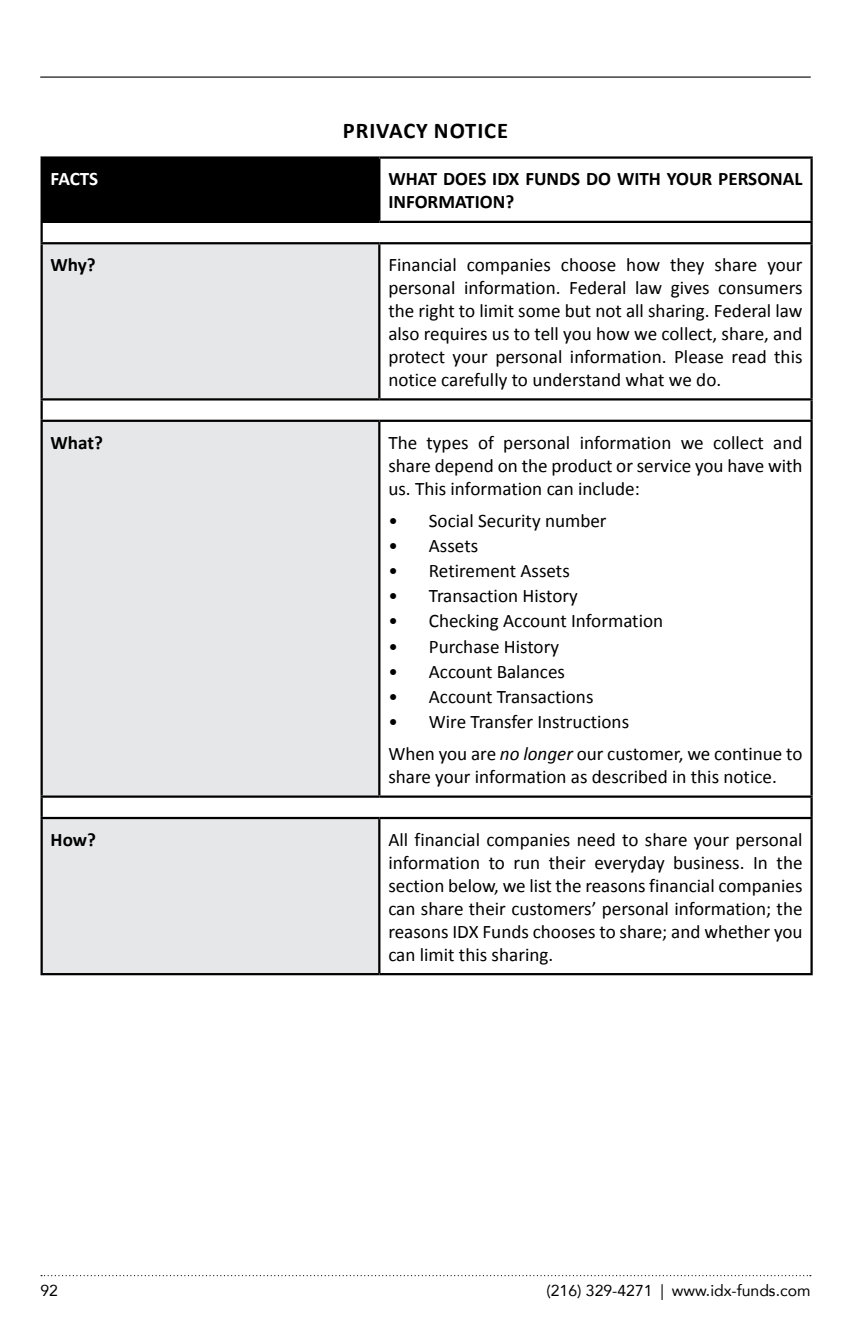
<style>
.page{position:relative;width:851px;height:1337px;background:#fff}
.page>*{position:absolute;margin:0;border:0;box-sizing:border-box;transform-origin:0 0}
.t1{font:700 22.5px "Calibri";letter-spacing:.04em;color:#000}
.t2{font:19.12px/22.9px "Calibri";color:#000;text-align:justify}
.t3{font:700 19.12px/22.9px "Calibri";color:#000}
.t4{font:700 19.12px "Calibri";letter-spacing:-.01em;color:#fff}
.t5{font:15.75px "Avenir";color:#000}
.s1{font-style:italic}
</style>
<div class="page">
<svg style="left:41px;top:1275px;width:769px;height:1px"></svg>
<hr style="left:40px;top:76px;width:770px;height:2px;background:#000">
<div style="left:42px;top:158px;width:337px;height:64px;background:#000"></div>
<div style="left:43px;top:244px;width:336px;height:729px;background:#e6e7e8"></div>
<hr style="left:40px;top:156px;width:339px;height:3px;background:#000">
<hr style="left:40px;top:159px;width:3px;height:62px;background:#000">
<hr style="left:378px;top:159px;width:2px;height:62px;background:#000">
<hr style="left:40px;top:221px;width:339px;height:2px;background:#000">
<hr style="left:40px;top:242px;width:339px;height:2px;background:#000">
<hr style="left:40px;top:244px;width:3px;height:154px;background:#000">
<hr style="left:378px;top:244px;width:2px;height:154px;background:#000">
<hr style="left:40px;top:398px;width:339px;height:2px;background:#000">
<hr style="left:40px;top:420px;width:339px;height:2px;background:#000">
<hr style="left:40px;top:422px;width:3px;height:373px;background:#000">
<hr style="left:378px;top:422px;width:2px;height:373px;background:#000">
<hr style="left:40px;top:795px;width:339px;height:2px;background:#000">
<hr style="left:40px;top:817px;width:339px;height:2px;background:#000">
<hr style="left:40px;top:819px;width:3px;height:154px;background:#000">
<hr style="left:378px;top:819px;width:2px;height:154px;background:#000">
<hr style="left:40px;top:973px;width:339px;height:2px;background:#000">
<hr style="left:379px;top:156px;width:433px;height:3px;background:#000">
<hr style="left:810px;top:159px;width:2px;height:62px;background:#000">
<hr style="left:40px;top:223px;width:3px;height:19px;background:#000">
<hr style="left:379px;top:221px;width:433px;height:2px;background:#000">
<svg style="left:810px;top:223px;width:2px;height:19px"></svg>
<hr style="left:379px;top:242px;width:433px;height:2px;background:#000">
<hr style="left:810px;top:244px;width:2px;height:154px;background:#000">
<hr style="left:40px;top:400px;width:3px;height:20px;background:#000">
<hr style="left:379px;top:398px;width:433px;height:2px;background:#000">
<hr style="left:810px;top:400px;width:2px;height:20px;background:#000">
<hr style="left:379px;top:420px;width:433px;height:2px;background:#000">
<hr style="left:810px;top:422px;width:2px;height:373px;background:#000">
<hr style="left:40px;top:797px;width:3px;height:20px;background:#000">
<hr style="left:379px;top:795px;width:433px;height:2px;background:#000">
<hr style="left:810px;top:797px;width:2px;height:20px;background:#000">
<hr style="left:379px;top:817px;width:433px;height:2px;background:#000">
<hr style="left:810px;top:819px;width:2px;height:154px;background:#000">
<hr style="left:379px;top:973px;width:433px;height:2px;background:#000">
<p class="t1" style="left:343px;top:115px;width:166px">PRIVACY NOTICE</p>
<p class="t4" style="left:51px;top:165px;width:49px">FACTS</p>
<p class="t3" style="left:388px;top:167px;width:416px">WHAT DOES IDX FUNDS DO WITH YOUR PERSONAL<br>INFORMATION?</p>
<p class="t3" style="left:51px;top:253px;width:47px">Why?</p>
<p class="t2" style="left:388px;top:253px;width:416px">Financial companies choose how they share your personal information. Federal law gives consumers the right to limit some but not all sharing. Federal law also requires us to tell you how we collect, share, and protect your personal information. Please read this notice carefully to understand what we do.</p>
<p class="t3" style="left:51px;top:430px;width:54px">What?</p>
<p class="t2" style="left:388px;top:430px;width:415px">The types of personal information we collect and share depend on the product or service you have with us. This information can include:</p>
<p class="t2" style="left:388px;top:508px;width:220px">• Social Security number</p>
<p class="t2" style="left:388px;top:533px;width:91px">• Assets</p>
<p class="t2" style="left:388px;top:558px;width:183px">• Retirement Assets</p>
<p class="t2" style="left:388px;top:584px;width:191px">• Transaction History</p>
<p class="t2" style="left:388px;top:609px;width:276px">• Checking Account Information</p>
<p class="t2" style="left:388px;top:634px;width:172px">• Purchase History</p>
<p class="t2" style="left:388px;top:659px;width:178px">• Account Balances</p>
<p class="t2" style="left:388px;top:684px;width:207px">• Account Transactions</p>
<p class="t2" style="left:388px;top:705px;width:415px;line-height:31.9px">• Wire Transfer Instructions<br>When you are <span class="s1">no longer</span> our customer, we continue to</p>
<p class="t2" style="left:388px;top:765px;width:390px">share your information as described in this notice.</p>
<p class="t3" style="left:51px;top:827px;width:47px">How?</p>
<p class="t2" style="left:388px;top:827px;width:415px">All financial companies need to share your personal information to run their everyday business. In the section below, we list the reasons financial companies can share their customers’ personal information; the reasons IDX Funds chooses to share; and whether you can limit this sharing.</p>
<p class="t5" style="left:40px;top:1278px;width:19px">92</p>
<p class="t5" style="left:546px;top:1278px;width:265px">(216) 329-4271 | www.idx-funds.com</p>
</div>
